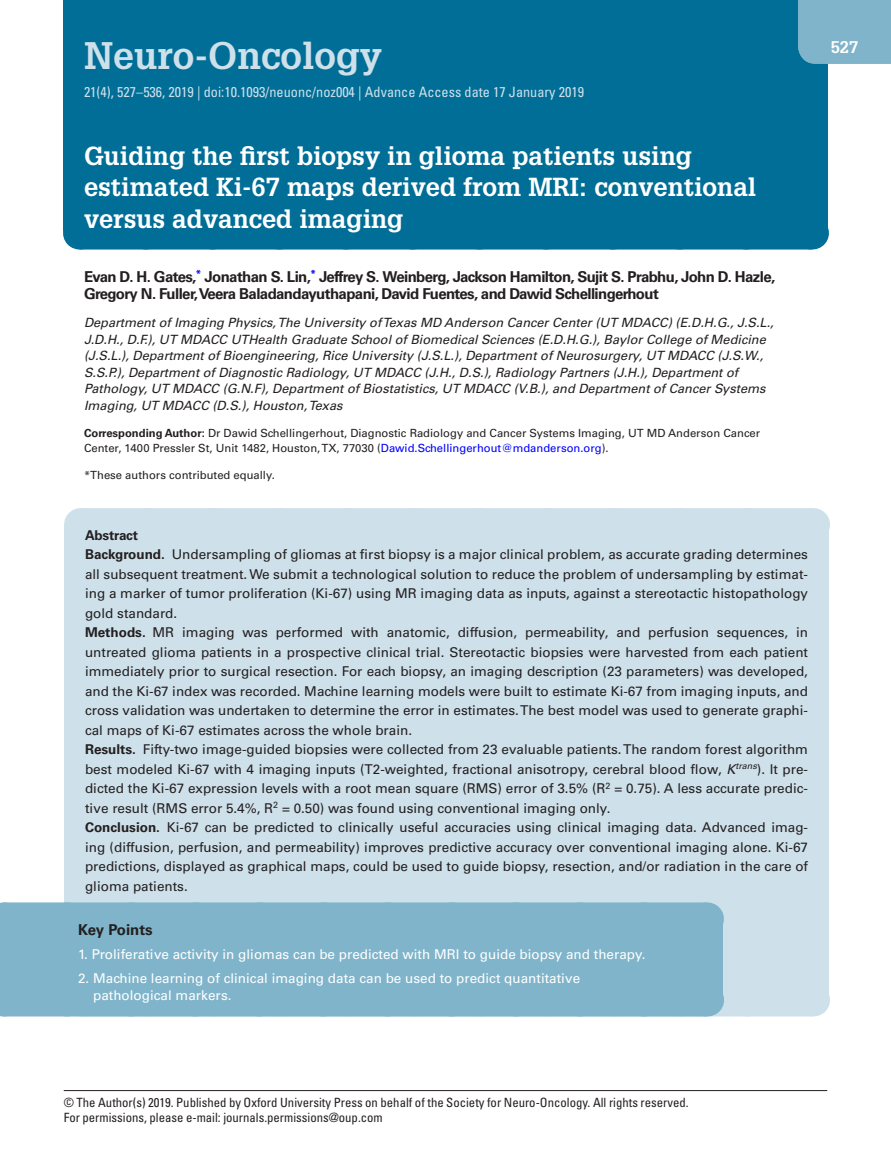
<style>
.page{position:relative;width:891px;height:1175px;background:#fff}
.page>*{position:absolute;margin:0;border:0;box-sizing:border-box;transform-origin:0 0}
.t1{font:700 37.5px "Glypha LT Std";color:#cee0ea}
.t2{font:700 25.5px/31.5px "Glypha LT Std";color:#fff}
.t3{font:700 16.5px "Glypha LT Std";color:#fff}
.t4{font:700 15px/16.5px "Univers LT Std";letter-spacing:-.04em;color:#231f20}
.t5{font:700 15px "Univers LT Std";color:#231f20}
.t6{font:condensed 14.25px "Univers LT Std";color:#cee0ea}
.t7{font:13.5px/19.5px "Univers LT Std";color:#231f20}
.t8{font:13.5px/16.5px "Univers LT Std";color:#fff}
.t9{font:italic 12.75px/16.5px "Univers LT Std";color:#231f20}
.t10{font:condensed 12.75px/15px "Univers LT Std";color:#231f20}
.t11{font:11.25px/15px "Univers LT Std";color:#231f20}
.s1{font-weight:700}
.s2{color:#00f}
.s3{font-style:italic}
</style>
<div class="page">
<div style="left:63px;top:0;width:765px;height:187px;background:#006e96"></div>
<hr style="left:64px;top:1090px;width:763px;height:1px;background:#231f20">
<div style="left:798px;top:0;width:93px;height:64px;background:#7fb4ca"></div>
<div style="left:63px;top:163px;width:765px;height:68px;background:#006e96"></div>
<div style="left:80px;top:216px;width:732px;height:33px;background:#006e96"></div>
<hr style="left:812px;top:216px;width:1px;height:33px;background:#006e96">
<div style="left:64px;top:525px;width:765px;height:18px;background:#cee0ea"></div>
<div style="left:81px;top:508px;width:732px;height:33px;background:#cee0ea"></div>
<hr style="left:813px;top:508px;width:1px;height:33px;background:#cee0ea">
<div style="left:64px;top:543px;width:765px;height:78px;background:#cee0ea"></div>
<div style="left:64px;top:621px;width:765px;height:117px;background:#cee0ea"></div>
<div style="left:64px;top:738px;width:765px;height:78px;background:#cee0ea"></div>
<div style="left:64px;top:816px;width:765px;height:183px;background:#cee0ea"></div>
<div style="left:81px;top:983px;width:732px;height:33px;background:#cee0ea"></div>
<hr style="left:813px;top:983px;width:1px;height:33px;background:#cee0ea">
<div style="left:0;top:920px;width:723px;height:34px;background:#7fb4ca"></div>
<div style="left:3px;top:902px;width:704px;height:33px;background:#7fb4ca"></div>
<svg style="left:67px;top:902px;width:608px;height:1px"></svg>
<hr style="left:707px;top:902px;width:1px;height:33px;background:#7fb4ca">
<div style="left:0;top:936px;width:723px;height:27px;background:#7fb4ca"></div>
<div style="left:0;top:960px;width:723px;height:43px;background:#7fb4ca"></div>
<div style="left:3px;top:983px;width:704px;height:33px;background:#7fb4ca"></div>
<svg style="left:708px;top:995px;width:16px;height:21px"></svg>
<hr style="left:707px;top:983px;width:1px;height:33px;background:#7fb4ca">
<h1 class="t1" style="left:84px;top:32px;width:299px">Neuro-Oncology</h1>
<p class="t6" style="left:84px;top:83px;width:502px">21(4), 527–536, 2019 | doi:10.1093/neuonc/noz004 | Advance Access date 17 January 2019</p>
<h2 class="t2" style="left:84px;top:139px;width:674px">Guiding the first biopsy in glioma patients using estimated Ki-67 maps derived from MRI: conventional versus advanced imaging</h2>
<p class="t4" style="left:84px;top:269px;width:693px">Evan D. H. Gates,<sup>*</sup> Jonathan S. Lin,<sup>*</sup> Jeffrey S. Weinberg, Jackson Hamilton, Sujit S. Prabhu, John D. Hazle,<br>Gregory N. Fuller, Veera Baladandayuthapani, David Fuentes, and Dawid Schellingerhout</p>
<p class="t9" style="left:84px;top:314px;width:691px">Department of Imaging Physics, The University of Texas MD Anderson Cancer Center (UT MDACC) (E.D.H.G., J.S.L., J.D.H., D.F.), UT MDACC UTHealth Graduate School of Biomedical Sciences (E.D.H.G.), Baylor College of Medicine (J.S.L.), Department of Bioengineering, Rice University (J.S.L.), Department of Neurosurgery, UT MDACC (J.S.W., S.S.P.), Department of Diagnostic Radiology, UT MDACC (J.H., D.S.), Radiology Partners (J.H.), Department of Pathology, UT MDACC (G.N.F), Department of Biostatistics, UT MDACC (V.B.), and Department of Cancer Systems Imaging, UT MDACC (D.S.), Houston, Texas</p>
<p class="t11" style="left:84px;top:426px;width:678px"><span class="s1">Corresponding Author:</span> Dr Dawid Schellingerhout, Diagnostic Radiology and Cancer Systems Imaging, UT MD Anderson Cancer<br>Center, 1400 Pressler St, Unit 1482, Houston, TX, 77030 (<span class="s2">Dawid.Schellingerhout@mdanderson.org</span>).</p>
<p class="t11" style="left:84px;top:468px;width:192px">*These authors contributed equally.</p>
<p class="t7" style="left:85px;top:525px;width:725px"><span class="s1">Abstract<br>Background.</span> Undersampling of gliomas at first biopsy is a major clinical problem, as accurate grading determines all subsequent treatment. We submit a technological solution to reduce the problem of undersampling by estimat&shy;ing a marker of tumor proliferation (Ki-67) using MR imaging data as inputs, against a stereotactic histopathology gold standard.<br><span class="s1">Methods.</span> MR imaging was performed with anatomic, diffusion, permeability, and perfusion sequences, in untreated glioma patients in a prospective clinical trial. Stereotactic biopsies were harvested from each patient immediately prior to surgical resection. For each biopsy, an imaging description (23 parameters) was developed, and the Ki-67 index was recorded. Machine learning models were built to estimate Ki-67 from imaging inputs, and cross validation was undertaken to determine the error in estimates. The best model was used to generate graphi&shy;cal maps of Ki-67 estimates across the whole brain.<br><span class="s1">Results.</span> Fifty-two image-guided biopsies were collected from 23 evaluable patients. The random forest algorithm best modeled Ki-67 with 4 imaging inputs (T2-weighted, fractional anisotropy, cerebral blood flow, <span class="s3">K</span><sup>trans</sup>). It pre&shy;dicted the Ki-67 expression levels with a root mean square (RMS) error of 3.5% (R<sup>2</sup> = 0.75). A less accurate predic&shy;tive result (RMS error 5.4%, R<sup>2</sup> = 0.50) was found using conventional imaging only.<br><span class="s1">Conclusion.</span> Ki-67 can be predicted to clinically useful accuracies using clinical imaging data. Advanced imag&shy;ing (diffusion, perfusion, and permeability) improves predictive accuracy over conventional imaging alone. Ki-67 predictions, displayed as graphical maps, could be used to guide biopsy, resection, and/or radiation in the care of glioma patients.</p>
<p class="t5" style="left:78px;top:921px;width:76px">Key Points</p>
<p class="t8" style="left:78px;top:946px;width:569px">1. Proliferative activity in gliomas can be predicted with MRI to guide biopsy and therapy.</p>
<p class="t8" style="left:93px;top:970px;width:489px;text-indent:-15px">2. Machine learning of clinical imaging data can be used to predict quantitative pathological markers.</p>
<p class="t3" style="left:831px;top:37px;width:29px">527</p>
<p class="t10" style="left:64px;top:1095px;width:626px">© The Author(s) 2019. Published by Oxford University Press on behalf of the Society for Neuro-Oncology. All rights reserved.<br>For permissions, please e-mail: journals.permissions@oup.com</p>
</div>
